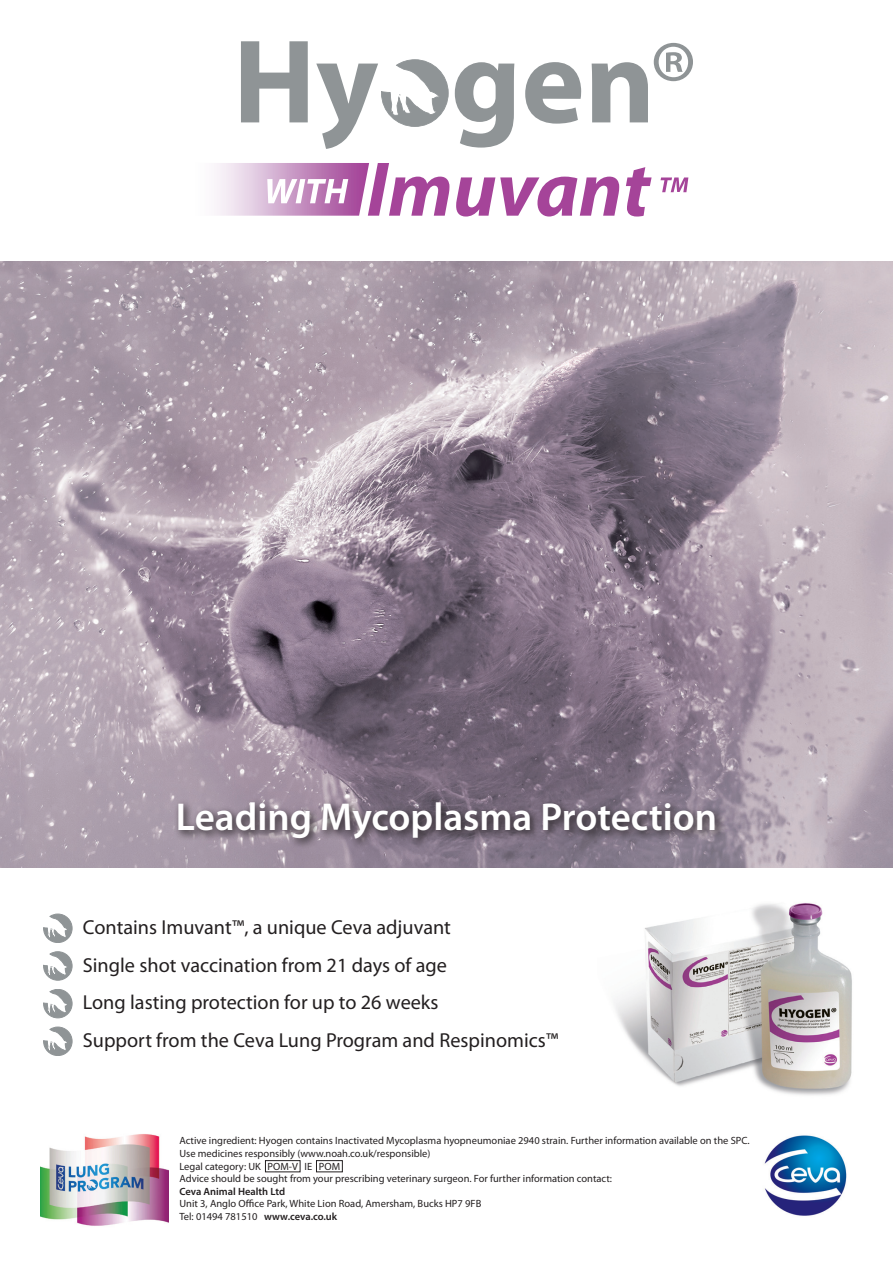
<style>
.page{position:relative;width:893px;height:1263px;background:#fff}
.page>*{position:absolute;margin:0;border:0;box-sizing:border-box;transform-origin:0 0}
.t1{font:600 39px "Myriad Pro";color:#fff}
.t2{font:20.25px/37.8px "Myriad Pro";color:#231f20}
.t3{font:10.5px/12.6px "Myriad Pro";color:#231f20}
.t4{font:600 10.5px "Myriad Pro";color:#231f20}
.s1{font-weight:600}
</style>
<div class="page">
<img style="left:614px;top:903px;width:238px;height:192px">
<img style="left:0;top:261px;width:893px;height:606px">
<div style="left:174px;top:798px;width:552px;height:51px;background:#231f20;opacity:.75"></div>
<svg style="left:241px;top:41px;width:67px;height:81px"></svg>
<svg style="left:455px;top:62px;width:59px;height:86px"></svg>
<svg style="left:525px;top:62px;width:56px;height:62px"></svg>
<svg style="left:592px;top:62px;width:56px;height:60px"></svg>
<svg style="left:654px;top:43px;width:39px;height:38px"></svg>
<svg style="left:456px;top:177px;width:163px;height:40px"></svg>
<svg style="left:626px;top:167px;width:26px;height:50px"></svg>
<svg style="left:660px;top:177px;width:28px;height:15px"></svg>
<svg style="left:216px;top:163px;width:233px;height:53px"></svg>
<svg style="left:316px;top:59px;width:133px;height:90px"></svg>
<svg style="left:43px;top:914px;width:29px;height:29px"></svg>
<svg style="left:43px;top:951px;width:29px;height:29px"></svg>
<svg style="left:43px;top:989px;width:29px;height:29px"></svg>
<svg style="left:43px;top:1027px;width:29px;height:29px"></svg>
<img style="left:764px;top:1135px;width:83px;height:81px">
<img style="left:40px;top:1134px;width:129px;height:92px">
<div style="left:265px;top:1160px;width:35px;height:12px;border:1px solid #231f20"></div>
<div style="left:316px;top:1160px;width:27px;height:12px;border:1px solid #231f20"></div>
<h1 class="t1" style="left:176px;top:792px;width:543px">Leading Mycoplasma Protection</h1>
<h2 class="t2" style="left:83px;top:908px;width:477px">Contains Imuvant™, a unique Ceva adjuvant<br>Single shot vaccination from 21 days of age<br>Long lasting protection for up to 26 weeks<br>Support from the Ceva Lung Program and Respinomics™</h2>
<p class="t3" style="left:179px;top:1134px;width:572px">Active ingredient: Hyogen contains Inactivated Mycoplasma hyopneumoniae 2940 strain. Further information available on the SPC.<br>Use medicines responsibly (www.noah.co.uk/responsible)<br>Legal category: UK POM-V IE POM<br>Advice should be sought from your prescribing veterinary surgeon. For further information contact:</p>
<p class="t4" style="left:179px;top:1184px;width:107px">Ceva Animal Health Ltd</p>
<p class="t3" style="left:179px;top:1197px;width:303px">Unit 3, Anglo Office Park, White Lion Road, Amersham, Bucks HP7 9FB<br>Tel: 01494 781510 <span class="s1">www.ceva.co.uk</span></p>
</div>
